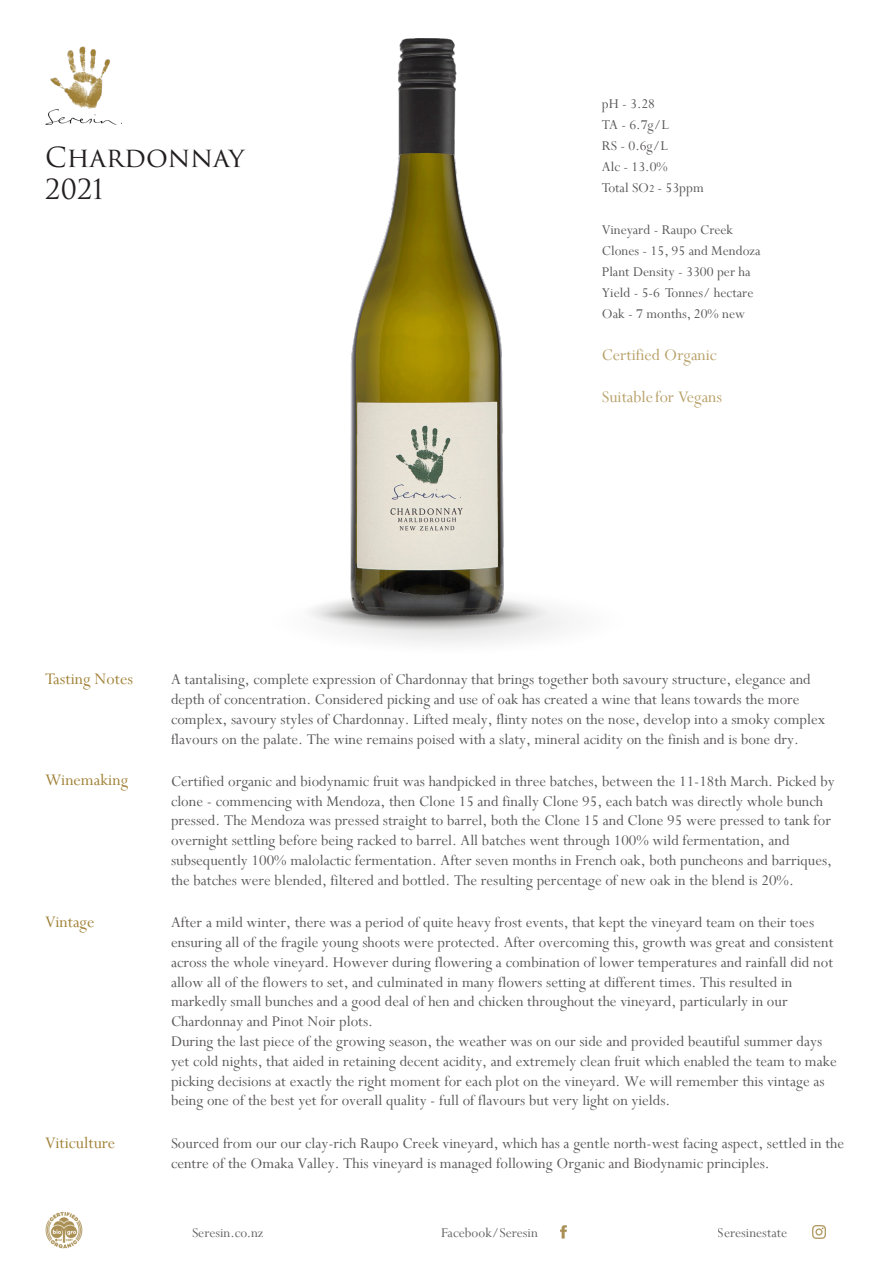
<style>
.page{position:relative;width:893px;height:1263px;background:#fff}
.page>*{position:absolute;margin:0;border:0;box-sizing:border-box;transform-origin:0 0}
.t1{font:27px/32.4px "Trajan Pro 3";color:#231f20}
.BodyTitle{font:18px "Perpetua";color:#a08136}
.t2{font:16.5px/19.8px "Perpetua";color:#231f20}
.t3{font:15px/21px "Perpetua";color:#231f20}
.s1{font-size:12px}
</style>
<div class="page">
<img style="left:45px;top:46px;width:77px;height:79px">
<img style="left:350px;top:38px;width:154px;height:550px">
<img style="left:45px;top:1211px;width:38px;height:38px">
<img style="left:812px;top:1225px;width:13px;height:14px">
<img style="left:560px;top:1225px;width:6px;height:14px">
<img style="left:310px;top:588px;width:255px;height:56px">
<p class="t1" style="left:45px;top:142px;width:201px">CHARDONNAY<br>2021</p>
<p class="t3" style="left:602px;top:93px;width:103px">pH - 3.28<br>TA - 6.7g/L<br>RS - 0.6g/L<br>Alc - 13.0%<br>Total SO<span class="s1">2</span> - 53ppm</p>
<p class="t3" style="left:602px;top:219px;width:160px">Vineyard - Raupo Creek<br>Clones - 15, 95 and Mendoza<br>Plant Density - 3300 per ha<br>Yield - 5-6 Tonnes/ hectare<br>Oak - 7 months, 20% new</p>
<p class="BodyTitle" style="left:602px;top:344px;width:117px">Certified Organic</p>
<p class="BodyTitle" style="left:602px;top:386px;width:122px">Suitable for Vegans</p>
<p class="BodyTitle" style="left:45px;top:667px;width:90px">Tasting Notes</p>
<p class="BodyTitle" style="left:45px;top:769px;width:85px">Winemaking</p>
<p class="BodyTitle" style="left:45px;top:910px;width:51px">Vintage</p>
<p class="BodyTitle" style="left:45px;top:1131px;width:72px">Viticulture</p>
<p class="t2" style="left:171px;top:669px;width:656px">A tantalising, complete expression of Chardonnay that brings together both savoury structure, elegance and depth of concentration. Considered picking and use of oak has created a wine that leans towards the more complex, savoury styles of Chardonnay. Lifted mealy, flinty notes on the nose, develop into a smoky complex flavours on the palate. The wine remains poised with a slaty, mineral acidity on the finish and is bone dry.</p>
<p class="t2" style="left:171px;top:771px;width:665px">Certified organic and biodynamic fruit was handpicked in three batches, between the 11-18th March. Picked by clone - commencing with Mendoza, then Clone 15 and finally Clone 95, each batch was directly whole bunch pressed. The Mendoza was pressed straight to barrel, both the Clone 15 and Clone 95 were pressed to tank for overnight settling before being racked to barrel. All batches went through 100% wild fermentation, and subsequently 100% malolactic fermentation. After seven months in French oak, both puncheons and barriques, the batches were blended, filtered and bottled. The resulting percentage of new oak in the blend is 20%.</p>
<p class="t2" style="left:171px;top:912px;width:667px">After a mild winter, there was a period of quite heavy frost events, that kept the vineyard team on their toes ensuring all of the fragile young shoots were protected. After overcoming this, growth was great and consistent across the whole vineyard. However during flowering a combination of lower temperatures and rainfall did not allow all of the flowers to set, and culminated in many flowers setting at different times. This resulted in markedly small bunches and a good deal of hen and chicken throughout the vineyard, particularly in our Chardonnay and Pinot Noir plots.<br>During the last piece of the growing season, the weather was on our side and provided beautiful summer days yet cold nights, that aided in retaining decent acidity, and extremely clean fruit which enabled the team to make picking decisions at exactly the right moment for each plot on the vineyard. We will remember this vintage as being one of the best yet for overall quality - full of flavours but very light on yields.</p>
<p class="t2" style="left:171px;top:1133px;width:675px">Sourced from our our clay-rich Raupo Creek vineyard, which has a gentle north-west facing aspect, settled in the centre of the Omaka Valley. This vineyard is managed following Organic and Biodynamic principles.</p>
<p class="t3" style="left:192px;top:1222px;width:73px">Seresin.co.nz</p>
<p class="t3" style="left:441px;top:1222px;width:98px">Facebook/Seresin</p>
<p class="t3" style="left:718px;top:1222px;width:71px">Seresinestate</p>
</div>
